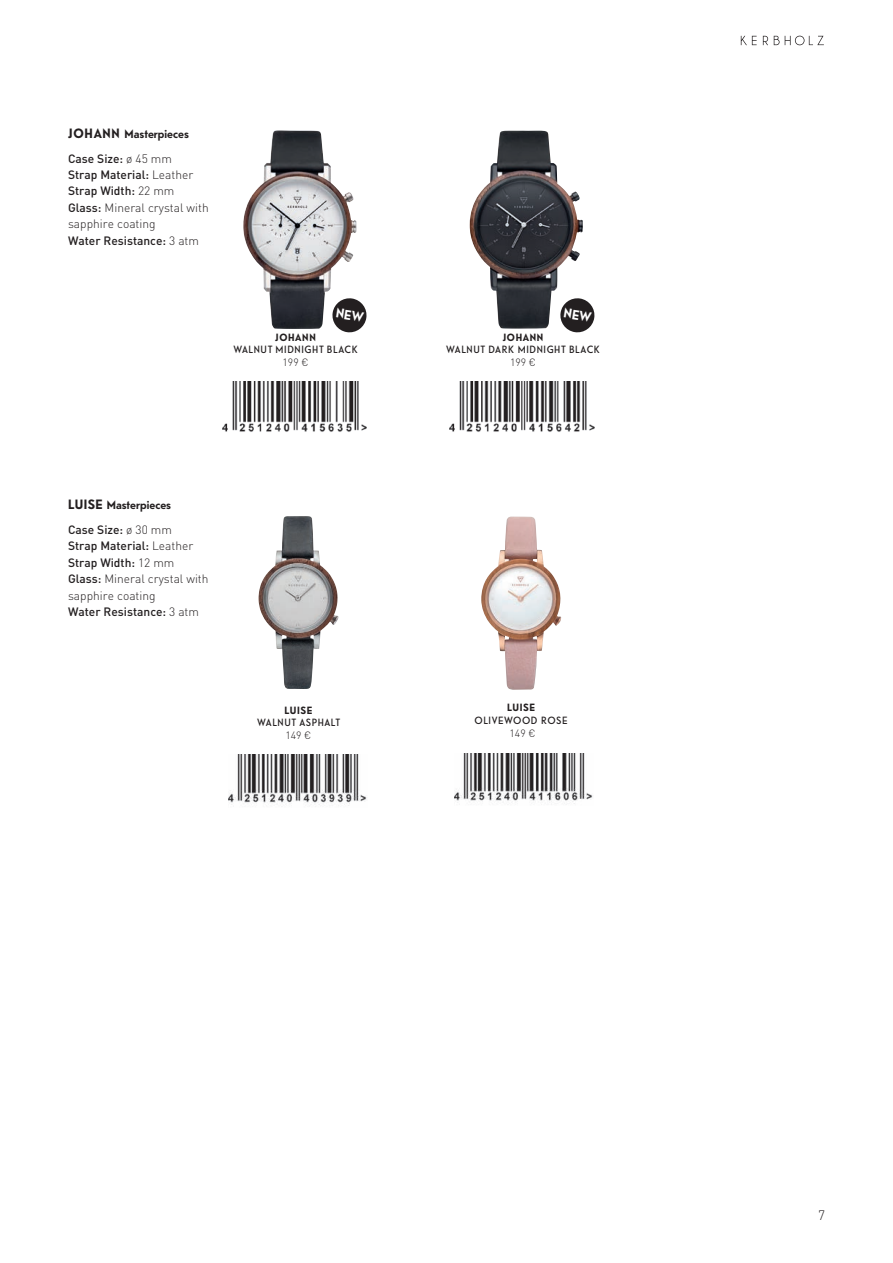
<style>
.page{position:relative;width:893px;height:1263px;background:#fff}
.page>*{position:absolute;margin:0;border:0;box-sizing:border-box;transform-origin:0 0}
.t1{font:300 13.5px "DINOT";color:#231f20}
.t2{font:500 12px/16.4px "DINOT";color:#231f20}
.t3{font:700 12px "Telefon";color:#231f20}
.t4{font:10.5px "Telefon";letter-spacing:.055em;color:#231f20}
.t5{font:700 10.5px "Telefon";letter-spacing:.06em;color:#231f20}
.t6{font:300 10.5px "DINOT";color:#231f20}
.s1{font-size:13.5px}
.s2{font-weight:300}
</style>
<div class="page">
<svg style="left:785px;top:36px;width:39px;height:9px"></svg>
<svg style="left:774px;top:36px;width:5px;height:9px"></svg>
<svg style="left:763px;top:36px;width:5px;height:9px"></svg>
<svg style="left:741px;top:36px;width:16px;height:9px"></svg>
<img style="left:229px;top:755px;width:138px;height:51px">
<img style="left:258px;top:516px;width:81px;height:173px">
<img style="left:450px;top:382px;width:145px;height:50px">
<img style="left:222px;top:382px;width:145px;height:50px">
<img style="left:470px;top:131px;width:113px;height:198px">
<img style="left:243px;top:130px;width:113px;height:199px">
<img style="left:481px;top:516px;width:81px;height:174px">
<img style="left:454px;top:753px;width:139px;height:51px">
<svg style="left:331px;top:297px;width:36px;height:36px"></svg>
<svg style="left:559px;top:297px;width:36px;height:36px"></svg>
<p class="t3" style="left:68px;top:126px;width:122px"><span class="s1">JOHANN</span> Masterpieces</p>
<p class="t2" style="left:68px;top:150px;width:142px">Case Size: <span class="s2">ø 45 mm<br></span>Strap Material: <span class="s2">Leather<br></span>Strap Width: <span class="s2">22 mm<br></span>Glass: <span class="s2">Mineral crystal with sapphire coating<br></span>Water Resistance: <span class="s2">3 atm</span></p>
<p class="t5" style="left:275px;top:330px;width:42px">JOHANN</p>
<p class="t4" style="left:233px;top:343px;width:126px">WALNUT MIDNIGHT BLACK</p>
<p class="t6" style="left:283px;top:355px;width:27px">199 €</p>
<p class="t3" style="left:68px;top:497px;width:105px"><span class="s1">LUISE</span> Masterpieces</p>
<p class="t2" style="left:68px;top:521px;width:142px">Case Size: <span class="s2">ø 30 mm<br></span>Strap Material: <span class="s2">Leather<br></span>Strap Width: <span class="s2">12 mm<br></span>Glass: <span class="s2">Mineral crystal with sapphire coating<br></span>Water Resistance: <span class="s2">3 atm</span></p>
<p class="t5" style="left:285px;top:703px;width:29px">LUISE</p>
<p class="t4" style="left:257px;top:716px;width:85px">WALNUT ASPHALT</p>
<p class="t6" style="left:285px;top:728px;width:27px">149 €</p>
<p class="t5" style="left:503px;top:330px;width:42px">JOHANN</p>
<p class="t4" style="left:446px;top:343px;width:155px">WALNUT DARK MIDNIGHT BLACK</p>
<p class="t6" style="left:510px;top:355px;width:27px">199 €</p>
<p class="t5" style="left:507px;top:701px;width:29px">LUISE</p>
<p class="t4" style="left:474px;top:713px;width:94px">OLIVEWOOD ROSE</p>
<p class="t6" style="left:510px;top:726px;width:27px">149 €</p>
<p class="t1" style="left:818px;top:1206px;width:8px">7</p>
</div>
